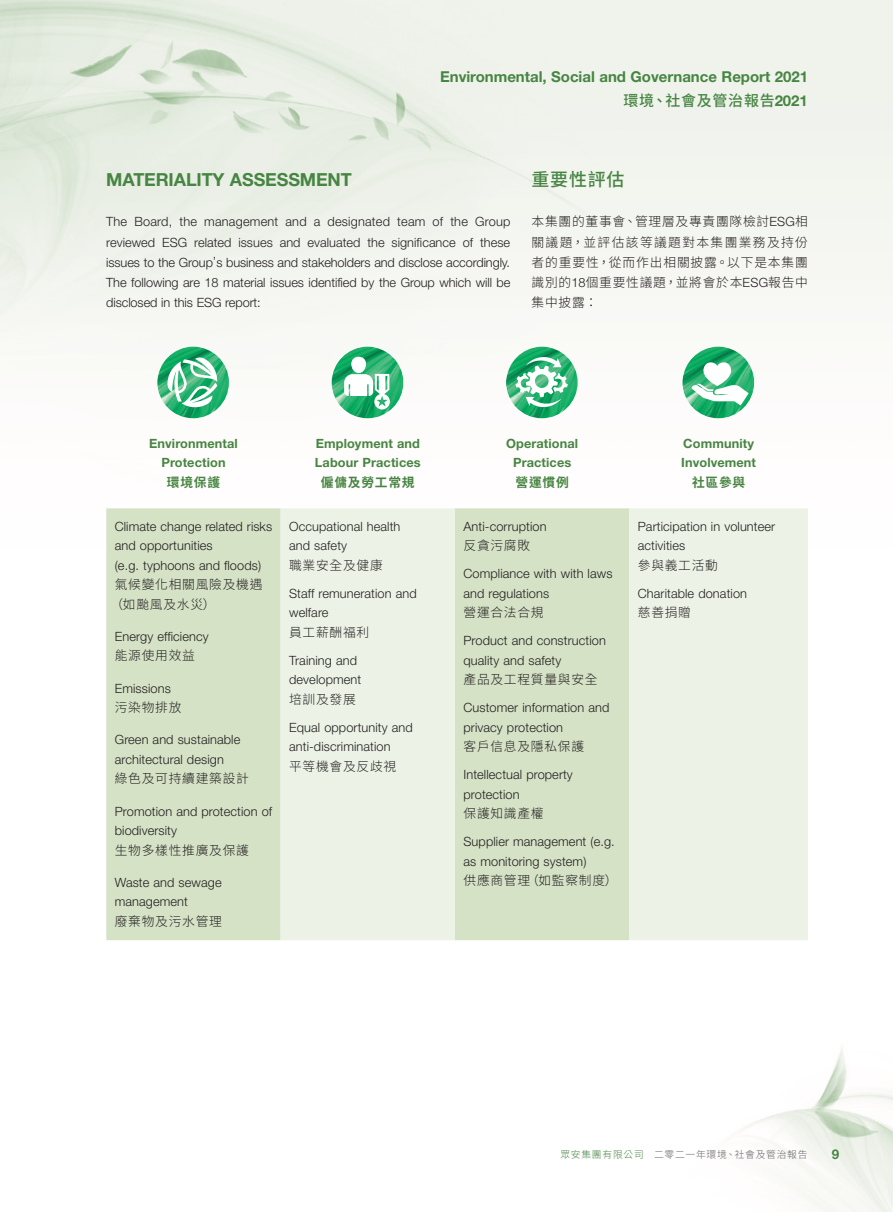
<style>
.page{position:relative;width:893px;height:1212px;background:#fff}
.page>*{position:absolute;margin:0;border:0;box-sizing:border-box;transform-origin:0 0}
.Heading_2{font:700 18px "Helvetica Neue LT Std";letter-spacing:-.005em;color:#478542}
.C_Heading_2{font:500 18px "Source Han Sans TC";letter-spacing:.045em;color:#478542}
.t1{font:700 15px "Helvetica Neue LT Std";color:#478542}
.t2{font:500 15px "Source Han Sans TC";letter-spacing:.05em;color:#478542}
.t3{font:700 13.5px "Helvetica Neue LT Std";color:#478542}
.C_Body_Text{font:300 12.75px/19.5px "Helvetica Neue LT Std";letter-spacing:.01em;color:#231f20}
.Body_Text{font:300 12.75px/20.2px "Helvetica Neue LT Std";letter-spacing:-.005em;color:#231f20;text-align:justify}
.C_Body_Text-2{font:300 12.75px/20.2px "Source Han Sans TC";letter-spacing:.06em;color:#231f20;text-align:justify}
.C_Body_Text-3{font:700 12.75px "Helvetica Neue LT Std";letter-spacing:.01em;color:#478542}
.C_Body_Text-4{font:700 12.75px "Source Han Sans TC";letter-spacing:.06em;color:#478542}
.t4{font:300 9.75px "Source Han Sans TC";letter-spacing:.08em;color:#636366}
.s1{font-family:"Helvetica Neue LT Std";font-weight:700}
.s2{font-family:"Helvetica Neue LT Std"}
.s3{color:#478542}
</style>
<div class="page">
<img style="left:0;top:0;width:893px;height:1212px">
<div style="left:106px;top:508px;width:175px;height:432px;background:#d5e2c6"></div>
<svg style="left:281px;top:508px;width:527px;height:432px;background:#e4eddb"></svg>
<img style="left:157px;top:347px;width:72px;height:71px;border-radius:36px">
<svg style="left:167px;top:357px;width:50px;height:52px"></svg>
<img style="left:332px;top:347px;width:71px;height:71px;border-radius:36px">
<div style="left:351px;top:357px;width:15px;height:16px;background:#fff;border-radius:7px"></div>
<svg style="left:344px;top:374px;width:46px;height:35px"></svg>
<img style="left:506px;top:347px;width:72px;height:71px;border-radius:36px">
<svg style="left:516px;top:357px;width:52px;height:50px"></svg>
<svg style="left:679px;top:343px;width:79px;height:79px"></svg>
<p class="t1" style="left:440px;top:67px;width:369px">Environmental, Social and Governance Report 2021</p>
<p class="t2" style="left:623px;top:92px;width:186px">環境、社會及管治報告<span class="s1">2021</span></p>
<p class="Heading_2" style="left:106px;top:168px;width:247px">MATERIALITY ASSESSMENT</p>
<p class="Body_Text" style="left:106px;top:211px;width:406px">The Board, the management and a designated team of the Group reviewed ESG related issues and evaluated the significance of these issues to the Group’s business and stakeholders and disclose accordingly.<br>The following are 18 material issues identified by the Group which will be disclosed in this ESG report:</p>
<p class="C_Heading_2" style="left:531px;top:169px;width:95px">重要性評估</p>
<p class="C_Body_Text-2" style="left:531px;top:212px;width:278px">本集團的董事會、管理層及專責團隊檢討<span class="s2">ESG</span>相關議題，並評估該等議題對本集團業務及持份者的重要性，從而作出相關披露。以下是本集團識別的<span class="s2">18</span>個重要性議題，並將會於本<span class="s2">ESG</span>報告中集中披露：</p>
<p class="C_Body_Text-3" style="left:149px;top:436px;width:90px">Environmental</p>
<p class="C_Body_Text-3" style="left:161px;top:455px;width:66px">Protection</p>
<p class="C_Body_Text-4" style="left:167px;top:475px;width:55px">環境保護</p>
<p class="C_Body_Text" style="left:115px;top:516px;width:159px">Climate change related risks and opportunities<br>(e.g. typhoons and floods)</p>
<p class="C_Body_Text-2" style="left:110px;top:575px;width:153px;line-height:19.5px;text-indent:4px">氣候變化相關風險及機遇（如颱風及水災）</p>
<p class="C_Body_Text" style="left:115px;top:626px;width:95px">Energy efficiency</p>
<p class="C_Body_Text-2" style="left:115px;top:646px;width:82px">能源使用效益</p>
<p class="C_Body_Text" style="left:115px;top:678px;width:58px">Emissions</p>
<p class="C_Body_Text-2" style="left:115px;top:697px;width:68px">污染物排放</p>
<p class="C_Body_Text" style="left:115px;top:730px;width:127px">Green and sustainable architectural design</p>
<p class="C_Body_Text-2" style="left:115px;top:769px;width:136px">綠色及可持續建築設計</p>
<p class="C_Body_Text" style="left:115px;top:801px;width:159px">Promotion and protection of biodiversity</p>
<p class="C_Body_Text-2" style="left:115px;top:840px;width:136px">生物多樣性推廣及保護</p>
<p class="C_Body_Text" style="left:115px;top:872px;width:108px">Waste and sewage management</p>
<p class="C_Body_Text-2" style="left:115px;top:911px;width:109px">廢棄物及污水管理</p>
<p class="C_Body_Text-3" style="left:316px;top:436px;width:106px">Employment and</p>
<p class="C_Body_Text-3" style="left:315px;top:455px;width:107px">Labour Practices</p>
<p class="C_Body_Text-4" style="left:321px;top:475px;width:95px">僱傭及勞工常規</p>
<p class="C_Body_Text" style="left:289px;top:516px;width:113px">Occupational health and safety</p>
<p class="C_Body_Text-2" style="left:289px;top:555px;width:95px">職業安全及健康</p>
<p class="C_Body_Text" style="left:289px;top:583px;width:129px">Staff remuneration and welfare</p>
<p class="C_Body_Text-2" style="left:289px;top:622px;width:82px">員工薪酬福利</p>
<p class="C_Body_Text" style="left:289px;top:650px;width:69px">Training and</p>
<p class="C_Body_Text" style="left:289px;top:669px;width:74px">development</p>
<p class="C_Body_Text-2" style="left:289px;top:689px;width:68px">培訓及發展</p>
<p class="C_Body_Text" style="left:289px;top:717px;width:125px">Equal opportunity and anti-discrimination</p>
<p class="C_Body_Text-2" style="left:289px;top:756px;width:109px">平等機會及反歧視</p>
<p class="C_Body_Text-3" style="left:506px;top:436px;width:74px">Operational</p>
<p class="C_Body_Text-3" style="left:513px;top:455px;width:60px">Practices</p>
<p class="C_Body_Text-4" style="left:516px;top:475px;width:55px">營運慣例</p>
<p class="C_Body_Text" style="left:463px;top:516px;width:85px">Anti-corruption</p>
<p class="C_Body_Text-2" style="left:463px;top:535px;width:68px">反貪污腐敗</p>
<p class="C_Body_Text" style="left:463px;top:563px;width:150px">Compliance with with laws and regulations</p>
<p class="C_Body_Text-2" style="left:463px;top:602px;width:82px">營運合法合規</p>
<p class="C_Body_Text" style="left:463px;top:630px;width:144px">Product and construction quality and safety</p>
<p class="C_Body_Text-2" style="left:463px;top:669px;width:136px">產品及工程質量與安全</p>
<p class="C_Body_Text" style="left:463px;top:697px;width:147px">Customer information and privacy protection</p>
<p class="C_Body_Text-2" style="left:463px;top:736px;width:122px">客戶信息及隱私保護</p>
<p class="C_Body_Text" style="left:463px;top:764px;width:111px">Intellectual property protection</p>
<p class="C_Body_Text-2" style="left:463px;top:803px;width:82px">保護知識產權</p>
<p class="C_Body_Text" style="left:463px;top:831px;width:153px">Supplier management (e.g. as monitoring system)</p>
<p class="C_Body_Text-2" style="left:463px;top:870px;width:155px">供應商管理（如監察制度）</p>
<p class="C_Body_Text-3" style="left:683px;top:436px;width:72px">Community</p>
<p class="C_Body_Text-3" style="left:681px;top:455px;width:76px">Involvement</p>
<p class="C_Body_Text-4" style="left:692px;top:475px;width:55px">社區參與</p>
<p class="C_Body_Text" style="left:638px;top:516px;width:139px">Participation in volunteer activities</p>
<p class="C_Body_Text-2" style="left:638px;top:555px;width:82px">參與義工活動</p>
<p class="C_Body_Text" style="left:638px;top:583px;width:111px">Charitable donation</p>
<p class="C_Body_Text-2" style="left:638px;top:602px;width:55px">慈善捐贈</p>
<p class="t4" style="left:560px;top:1149px;width:249px"><span class="s3">眾安集團有限公司　</span>二零二一年環境、社會及管治報告</p>
<p class="t3" style="left:832px;top:1146px;width:9px">9</p>
</div>
